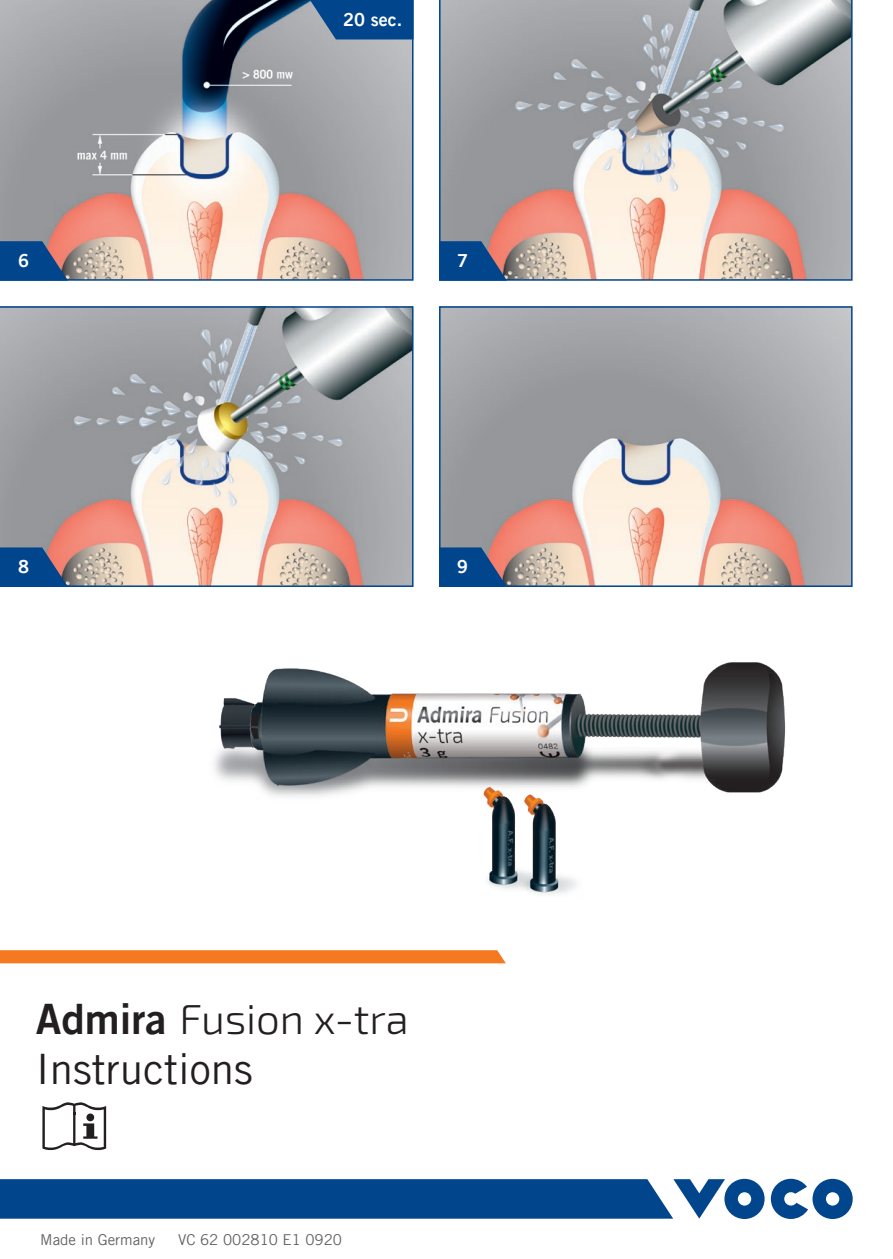
<style>
.page{position:relative;width:893px;height:1259px;background:#fff}
.page>*{position:absolute;margin:0;border:0;box-sizing:border-box;transform-origin:0 0}
.t1{font:300 42px "Exo 2";color:#231f20}
.t2{font:42px "Trade Gothic LT Com";color:#231f20}
.t3{font:18px "Trade Gothic LT Com Bd 2";color:#fff}
.t4{font:15px "Trade Gothic LT Com";color:#636366}
.s1{font-family:"Trade Gothic LT Com Bd 2";font-weight:400}
</style>
<div class="page">
<svg style="left:0;top:306px;width:414px;height:281px;background:#b3acab"></svg>
<img style="left:442px;top:309px;width:408px;height:275px">
<div style="left:439px;top:306px;width:414px;height:281px;border:2px solid #01458c"></div>
<svg style="left:0;top:0;width:414px;height:281px;background:#ada6a7"></svg>
<svg style="left:771px;top:1178px;width:82px;height:41px"></svg>
<svg style="left:0;top:1178px;width:765px;height:41px;background:#1b5897"></svg>
<svg style="left:42px;top:1102px;width:64px;height:48px"></svg>
<svg style="left:0;top:950px;width:506px;height:13px;background:#f47c26"></svg>
<svg style="left:439px;top:0;width:414px;height:281px;background:#b3abab"></svg>
<svg style="left:0;top:241px;width:68px;height:40px;background:#294f86"></svg>
<svg style="left:439px;top:241px;width:68px;height:40px;background:#2a5086"></svg>
<svg style="left:310px;top:0;width:104px;height:39px;background:#175291"></svg>
<svg style="left:0;top:547px;width:68px;height:40px;background:#2a4f86"></svg>
<svg style="left:439px;top:547px;width:68px;height:40px;background:#2a4f86"></svg>
<img style="left:214px;top:662px;width:572px;height:232px">
<p class="t3" style="left:343px;top:8px;width:60px">20 sec.</p>
<p class="t3" style="left:18px;top:249px;width:12px">6</p>
<p class="t3" style="left:457px;top:249px;width:12px">7</p>
<p class="t3" style="left:18px;top:556px;width:12px">8</p>
<p class="t3" style="left:457px;top:556px;width:12px">9</p>
<h1 class="t1" style="left:36px;top:994px;width:374px"><span class="s1">Admira</span> Fusion x-tra</h1>
<h1 class="t2" style="left:36px;top:1044px;width:218px">Instructions</h1>
<p class="t4" style="left:40px;top:1230px;width:116px">Made in Germany</p>
<p class="t4" style="left:178px;top:1230px;width:166px">VC 62 002810 E1 0920</p>
</div>
